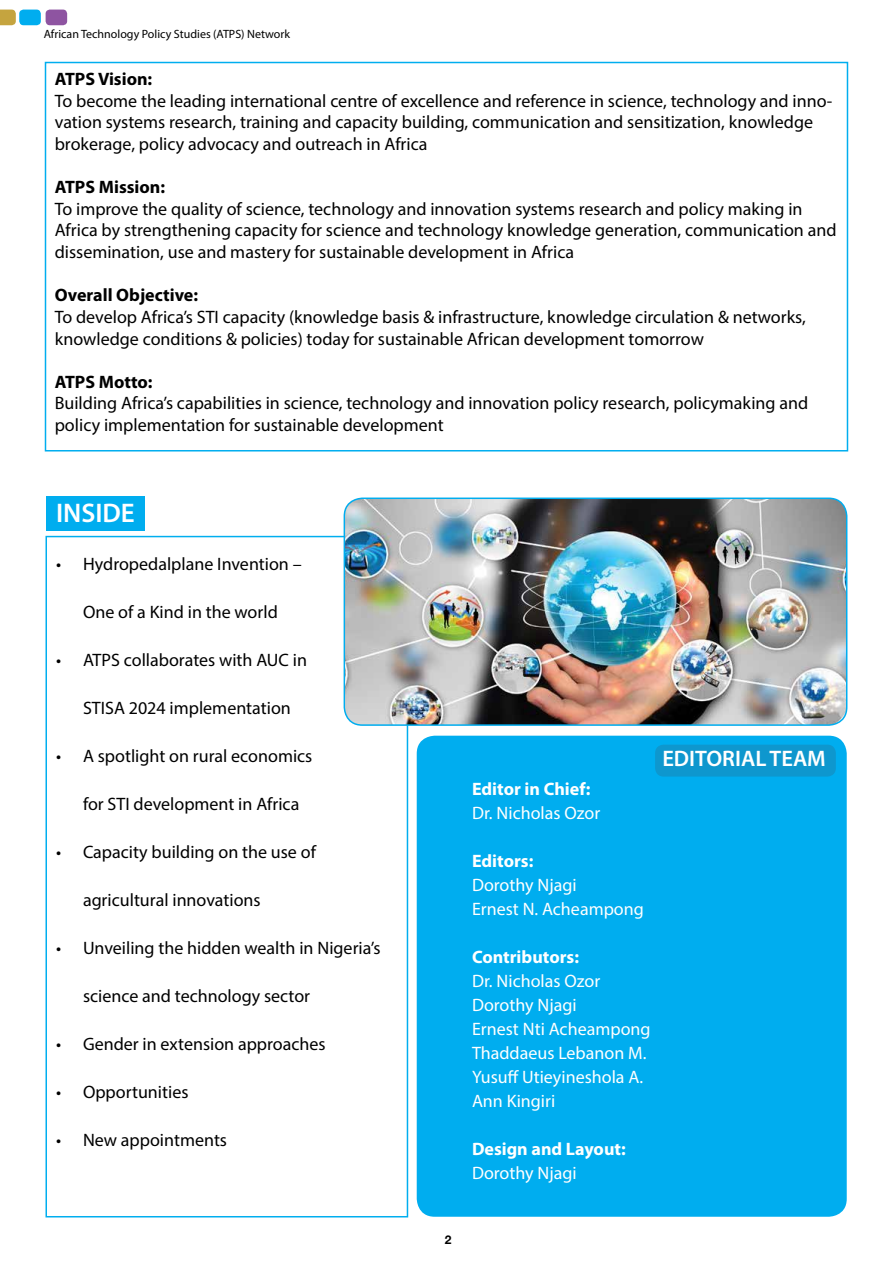
<style>
.page{position:relative;width:893px;height:1263px;background:#fff}
.page>*{position:absolute;margin:0;border:0;box-sizing:border-box;transform-origin:0 0}
.t1{font:600 27px "Myriad Pro";color:#fff}
.t2{font:600 22.5px "Myriad Pro";color:#fff}
.t3{font:18px/21.6px "Myriad Pro";color:#000}
.t4{font:18px/24px "Myriad Pro";color:#fff}
.t5{font:700 18px "Myriad Pro";color:#fff}
.t6{font:700 18px "Myriad Pro";color:#000}
.t7{font:12px "Myriad Pro";color:#000}
.t8{font:700 12px "Helvetica Neue";color:#000}
</style>
<div class="page">
<div style="left:46px;top:10px;width:21px;height:15px;background:#8e54a1;border-radius:4px"></div>
<div style="left:19px;top:10px;width:22px;height:15px;background:#00adef;border-radius:4px"></div>
<svg style="left:0;top:10px;width:16px;height:15px"></svg>
<div style="left:46px;top:496px;width:99px;height:35px;background:#00adef"></div>
<div style="left:45px;top:536px;width:363px;height:681px;border:2px solid #00aeef"></div>
<div style="left:417px;top:736px;width:430px;height:481px;background:#00adef;border-radius:18px"></div>
<div style="left:655px;top:745px;width:181px;height:31px;background:#0e97ce;border-radius:9px"></div>
<div style="left:45px;top:62px;width:803px;height:389px;border:2px solid #00aeef"></div>
<img style="left:344px;top:498px;width:503px;height:227px">
<div style="left:344px;top:497px;width:503px;height:229px;border:2px solid #00adef;border-radius:18px"></div>
<p class="t7" style="left:44px;top:27px;width:248px">African Technology Policy Studies (ATPS) Network</p>
<p class="t6" style="left:55px;top:67px;width:99px">ATPS Vision:</p>
<p class="t3" style="left:55px;top:90px;width:779px">To become the leading international centre of excellence and reference in science, technology and inno&shy;vation systems research, training and capacity building, communication and sensitization, knowledge brokerage, policy advocacy and outreach in Africa</p>
<p class="t6" style="left:55px;top:175px;width:112px">ATPS Mission:</p>
<p class="t3" style="left:55px;top:198px;width:783px">To improve the quality of science, technology and innovation systems research and policy making in<br>Africa by strengthening capacity for science and technology knowledge generation, communication and dissemination, use and mastery for sustainable development in Africa</p>
<p class="t6" style="left:55px;top:283px;width:145px">Overall Objective:</p>
<p class="t3" style="left:55px;top:306px;width:753px">To develop Africa’s STI capacity (knowledge basis &amp; infrastructure, knowledge circulation &amp; networks, knowledge conditions &amp; policies) today for sustainable African development tomorrow</p>
<p class="t6" style="left:55px;top:370px;width:99px">ATPS Motto:</p>
<p class="t3" style="left:55px;top:392px;width:755px">Building Africa’s capabilities in science, technology and innovation policy research, policymaking and policy implementation for sustainable development</p>
<h1 class="t1" style="left:56px;top:496px;width:80px">INSIDE</h1>
<p class="t3" style="left:56px;top:553px;width:247px">• Hydropedalplane Invention –</p>
<p class="t3" style="left:83px;top:601px;width:196px">One of a Kind in the world</p>
<p class="t3" style="left:56px;top:649px;width:253px">• ATPS collaborates with AUC in</p>
<p class="t3" style="left:83px;top:697px;width:209px">STISA 2024 implementation</p>
<p class="t3" style="left:56px;top:745px;width:258px">• A spotlight on rural economics</p>
<p class="t3" style="left:83px;top:793px;width:218px">for STI development in Africa</p>
<p class="t3" style="left:56px;top:841px;width:261px">• Capacity building on the use of</p>
<p class="t3" style="left:83px;top:889px;width:179px">agricultural innovations</p>
<p class="t3" style="left:56px;top:937px;width:326px">• Unveiling the hidden wealth in Nigeria’s</p>
<p class="t3" style="left:83px;top:985px;width:229px">science and technology sector</p>
<p class="t3" style="left:56px;top:1033px;width:271px">• Gender in extension approaches</p>
<p class="t3" style="left:56px;top:1081px;width:134px">• Opportunities</p>
<p class="t3" style="left:56px;top:1129px;width:173px">• New appointments</p>
<p class="t5" style="left:472px;top:777px;width:120px">Editor in Chief:</p>
<p class="t4" style="left:472px;top:801px;width:130px">Dr. Nicholas Ozor</p>
<p class="t5" style="left:472px;top:849px;width:63px">Editors:</p>
<p class="t4" style="left:472px;top:873px;width:173px">Dorothy Njagi<br>Ernest N. Acheampong</p>
<p class="t5" style="left:472px;top:945px;width:109px">Contributors:</p>
<p class="t4" style="left:472px;top:969px;width:180px">Dr. Nicholas Ozor<br>Dorothy Njagi<br>Ernest Nti Acheampong<br>Thaddaeus Lebanon M.<br>Yusuff Utieyineshola A.<br>Ann Kingiri</p>
<p class="t5" style="left:472px;top:1137px;width:155px">Design and Layout:</p>
<p class="t4" style="left:472px;top:1161px;width:106px">Dorothy Njagi</p>
<p class="t2" style="left:662px;top:744px;width:165px">EDITORIAL TEAM</p>
<p class="t8" style="left:445px;top:1229px;width:8px">2</p>
</div>
